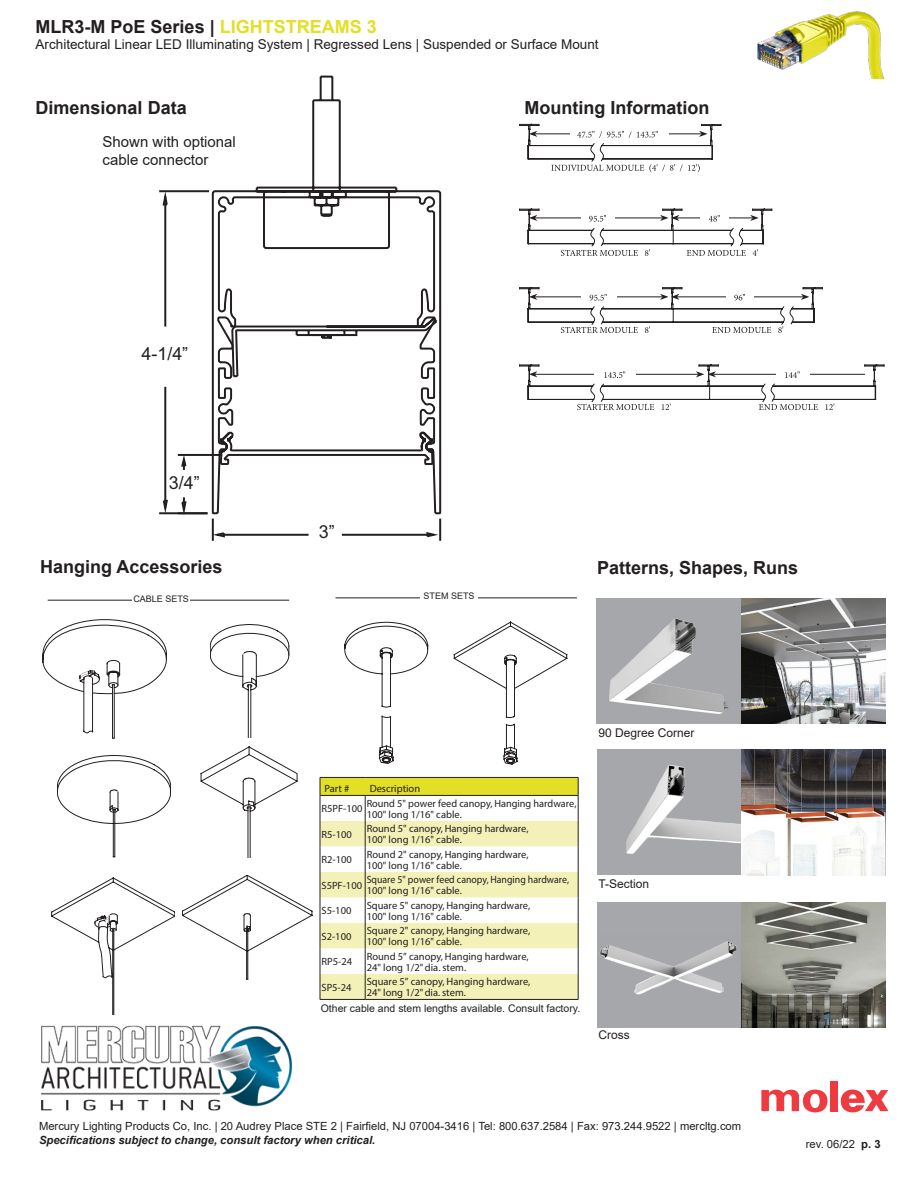
<style>
.page{position:relative;width:918px;height:1188px;background:#fff}
.page>*{position:absolute;margin:0;border:0;box-sizing:border-box;transform-origin:0 0}
.Paragraph_Style_3{font:700 18px "Arial";color:#231f20}
.t1{font:17.85px "Arial";color:#231f20}
.Paragraph_Style_3-2{font:15px/18px "Arial";color:#231f20}
.t2{font:13.5px "Arial";color:#231f20}
.Paragraph_Style_3-3{font:12px "Arial";color:#231f20}
.t3{font:11.25px "Arial";color:#231f20}
.t4{font:italic 700 11.25px "Arial";color:#231f20}
.t5{font:10.5px/11.2px "Myriad Pro";color:#231f20}
.t6{font:10.5px/11.2px "Myriad Pro";color:#231f20;scale:.94 1}
.Paragraph_Style_3-4{font:10.5px "Arial";color:#231f20}
.Paragraph_Style_3-5{font:9px "Arial";color:#231f20}
.s1{color:#e2df27}
.s2{font-weight:700}
</style>
<div class="page">
<img style="left:41px;top:1025px;width:251px;height:86px">
<div style="left:830px;top:1081px;width:8px;height:30px;background:#ee3a41"></div>
<svg style="left:761px;top:1089px;width:66px;height:23px"></svg>
<svg style="left:841px;top:1090px;width:47px;height:22px"></svg>
<svg style="left:210px;top:624px;width:79px;height:113px"></svg>
<svg style="left:43px;top:619px;width:124px;height:120px"></svg>
<svg style="left:57px;top:755px;width:114px;height:102px"></svg>
<svg style="left:182px;top:875px;width:130px;height:105px"></svg>
<svg style="left:52px;top:878px;width:123px;height:137px"></svg>
<svg style="left:201px;top:747px;width:96px;height:110px"></svg>
<svg style="left:454px;top:622px;width:113px;height:143px"></svg>
<svg style="left:345px;top:622px;width:83px;height:142px"></svg>
<hr style="left:48px;top:600px;width:241px;height:1px;background:#231f20">
<hr style="left:336px;top:598px;width:241px;height:1px;background:#231f20">
<div style="left:133px;top:595px;width:57px;height:15px;background:#fff"></div>
<div style="left:420px;top:593px;width:58px;height:15px;background:#fff"></div>
<img style="left:757px;top:11px;width:128px;height:68px">
<svg style="left:519px;top:124px;width:357px;height:276px"></svg>
<svg style="left:864px;top:365px;width:21px;height:15px"></svg>
<svg style="left:519px;top:209px;width:275px;height:193px"></svg>
<hr style="left:535px;top:297px;width:128px;height:1px;background:#231f20">
<svg style="left:520px;top:287px;width:19px;height:16px"></svg>
<hr style="left:535px;top:374px;width:163px;height:1px;background:#231f20">
<svg style="left:529px;top:365px;width:11px;height:12px"></svg>
<hr style="left:714px;top:374px;width:151px;height:1px;background:#231f20">
<svg style="left:696px;top:365px;width:23px;height:15px"></svg>
<hr style="left:677px;top:297px;width:126px;height:1px;background:#231f20">
<svg style="left:801px;top:287px;width:22px;height:16px"></svg>
<svg style="left:660px;top:287px;width:23px;height:16px"></svg>
<div style="left:581px;top:293px;width:35px;height:7px;background:#fff"></div>
<svg style="left:590px;top:294px;width:17px;height:7px"></svg>
<div style="left:594px;top:371px;width:42px;height:7px;background:#fff"></div>
<svg style="left:604px;top:371px;width:21px;height:7px"></svg>
<div style="left:776px;top:371px;width:33px;height:7px;background:#fff"></div>
<svg style="left:785px;top:371px;width:15px;height:7px"></svg>
<div style="left:726px;top:293px;width:28px;height:7px;background:#fff"></div>
<svg style="left:734px;top:294px;width:11px;height:7px"></svg>
<svg style="left:519px;top:124px;width:195px;height:48px"></svg>
<div style="left:526px;top:326px;width:145px;height:7px;background:#fff"></div>
<svg style="left:561px;top:327px;width:77px;height:6px"></svg>
<svg style="left:645px;top:326px;width:5px;height:7px"></svg>
<svg style="left:577px;top:404px;width:77px;height:6px"></svg>
<svg style="left:662px;top:404px;width:9px;height:6px"></svg>
<svg style="left:520px;top:209px;width:253px;height:47px"></svg>
<div style="left:671px;top:326px;width:141px;height:7px;background:#fff"></div>
<svg style="left:712px;top:327px;width:59px;height:6px"></svg>
<svg style="left:778px;top:326px;width:5px;height:7px"></svg>
<svg style="left:759px;top:404px;width:59px;height:6px"></svg>
<svg style="left:825px;top:404px;width:10px;height:6px"></svg>
<svg style="left:159px;top:190px;width:17px;height:325px"></svg>
<svg style="left:161px;top:190px;width:8px;height:17px"></svg>
<svg style="left:176px;top:76px;width:265px;height:422px"></svg>
<svg style="left:161px;top:498px;width:280px;height:43px"></svg>
<svg style="left:180px;top:451px;width:8px;height:17px"></svg>
<img style="left:596px;top:598px;width:145px;height:125px">
<svg style="left:741px;top:598px;width:145px;height:125px;background:#8a8b8b"></svg>
<div style="left:597px;top:750px;width:144px;height:125px;background:#a6a7ab"></div>
<img style="left:626px;top:764px;width:115px;height:90px">
<img style="left:741px;top:750px;width:145px;height:125px">
<div style="left:597px;top:902px;width:144px;height:126px;background:#a6a7ab"></div>
<img style="left:600px;top:941px;width:137px;height:54px">
<img style="left:741px;top:902px;width:145px;height:126px">
<svg style="left:320px;top:777px;width:259px;height:222px"></svg>
<hr style="left:320px;top:999px;width:45px;height:1px;background:#231f20">
<hr style="left:365px;top:999px;width:213px;height:1px;background:#231f20">
<h1 class="Paragraph_Style_3" style="left:36px;top:14px;width:343px">MLR3-M PoE Series | <span class="s1">LIGHTSTREAMS 3</span></h1>
<p class="t2" style="left:36px;top:34px;width:565px">Architectural Linear LED Illuminating System | Regressed Lens | Suspended or Surface Mount</p>
<p class="Paragraph_Style_3" style="left:36px;top:95px;width:153px">Dimensional Data</p>
<p class="Paragraph_Style_3-2" style="left:103px;top:133px;width:135px">Shown with optional cable connector</p>
<p class="Paragraph_Style_3" style="left:525px;top:95px;width:186px">Mounting Information</p>
<p class="t1" style="left:141px;top:342px;width:48px">4-1/4”</p>
<p class="t1" style="left:169px;top:471px;width:32px">3/4”</p>
<p class="Paragraph_Style_3" style="left:40px;top:554px;width:184px">Hanging Accessories</p>
<p class="t1" style="left:319px;top:520px;width:17px">3”</p>
<p class="Paragraph_Style_3-5" style="left:133px;top:592px;width:57px">CABLE SETS</p>
<p class="Paragraph_Style_3-5" style="left:424px;top:590px;width:53px">STEM SETS</p>
<p class="Paragraph_Style_3" style="left:597px;top:555px;width:203px">Patterns, Shapes, Runs</p>
<p class="Paragraph_Style_3-3" style="left:599px;top:724px;width:98px">90 Degree Corner</p>
<p class="t5" style="left:325px;top:783px;width:26px">Part #</p>
<p class="t5" style="left:370px;top:783px;width:52px">Description</p>
<p class="t5" style="left:322px;top:803px;width:43px">R5PF-100</p>
<p class="t5" style="left:322px;top:829px;width:32px">R5-100</p>
<p class="t5" style="left:367px;top:797px;width:211px">Round 5" power feed canopy, Hanging hardware,<br>100" long 1/16" cable.</p>
<p class="t5" style="left:367px;top:823px;width:163px">Round 5" canopy, Hanging hardware,<br>100" long 1/16" cable.</p>
<p class="t5" style="left:322px;top:854px;width:32px">R2-100</p>
<p class="t5" style="left:367px;top:848px;width:163px">Round 2" canopy, Hanging hardware,<br>100" long 1/16" cable.</p>
<p class="t6" style="left:367px;top:874px;width:217px">Square 5" power feed canopy, Hanging hardware,<br>100" long 1/16" cable.</p>
<p class="t5" style="left:322px;top:879px;width:42px">S5PF-100</p>
<p class="t5" style="left:322px;top:905px;width:31px">S5-100</p>
<p class="t5" style="left:367px;top:899px;width:165px">Square 5" canopy, Hanging hardware,<br>100" long 1/16" cable.</p>
<p class="t5" style="left:322px;top:930px;width:31px">S2-100</p>
<p class="t5" style="left:367px;top:925px;width:165px">Square 2" canopy, Hanging hardware,<br>100" long 1/16" cable.</p>
<p class="t5" style="left:322px;top:956px;width:32px">RP5-24</p>
<p class="t5" style="left:322px;top:981px;width:32px">SP5-24</p>
<p class="t5" style="left:367px;top:950px;width:164px">Round 5” canopy, Hanging hardware,<br>24" long 1/2" dia. stem.</p>
<p class="t5" style="left:367px;top:976px;width:165px">Square 5” canopy, Hanging hardware,<br>24" long 1/2" dia. stem.</p>
<p class="Paragraph_Style_3-4" style="left:321px;top:1001px;width:261px">Other cable and stem lengths available. Consult factory.</p>
<p class="Paragraph_Style_3-3" style="left:599px;top:876px;width:52px">T-Section</p>
<p class="Paragraph_Style_3-3" style="left:599px;top:1027px;width:33px">Cross</p>
<p class="t3" style="left:39px;top:1118px;width:704px">Mercury Lighting Products Co, Inc. | 20 Audrey Place STE 2 | Fairfield, NJ 07004-3416 | Tel: 800.637.2584 | Fax: 973.244.9522 | mercltg.com</p>
<p class="t4" style="left:39px;top:1132px;width:338px">Specifications subject to change, consult factory when critical.</p>
<p class="t3" style="left:806px;top:1136px;width:76px">rev. 06/22 <span class="s2">p. 3</span></p>
</div>
